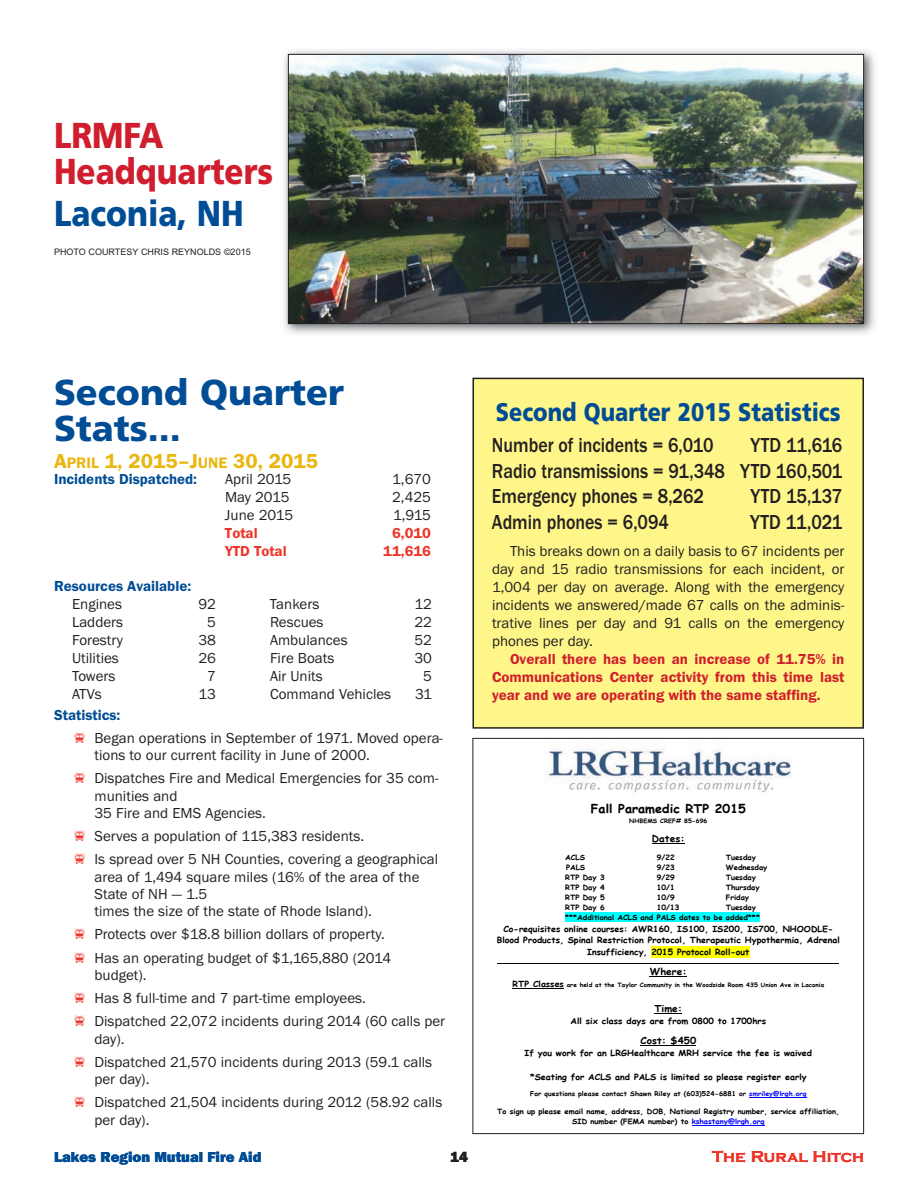
<style>
.page{position:relative;width:918px;height:1188px;background:#fff}
.page>*{position:absolute;margin:0;border:0;box-sizing:border-box;transform-origin:0 0}
.t1{font:900 36px/36px "Frutiger";color:#014d95}
.t2{font:900 36px/36px "Frutiger";color:#d01e2e;scale:.87 1}
.t3{font:900 36px "Frutiger";color:#014d95;scale:.87 1}
.t4{font:900 25.5px "Frutiger";color:#014d95;scale:.85 1}
.t5{font:500 21px/25.5px "Franklin Gothic";color:#231f20;text-align:justify;scale:.85 1}
.t6{font:21px "Franklin Gothic URW Dem";color:#eab610}
.t7{font:700 16.5px "Copperplate Gothic";color:#ee3529}
.t8{font:15px/23.2px "Franklin Gothic";color:#231f20}
.t9{font:15px/18px "Franklin Gothic URW Dem";color:#d01e2e;text-align:justify}
.t10{font:15px "Franklin Gothic URW Dem";color:#014d95}
.t11{font:15px "Franklin Gothic URW Hea";color:#014d95}
.t12{font:15px "Franklin Gothic URW Dem";color:#ee3529}
.t13{font:15px "Franklin Gothic URW Hea";color:#231f20}
.t14{font:700 12px "Comic Sans MS";color:#000;scale:1.06 1}
.t15{font:700 9.6px "Comic Sans MS";letter-spacing:.005em;color:#000;scale:1.06 1}
.t16{font:9px "Arial";color:#231f20}
.t17{font:700 8.4px/11.9px "Comic Sans MS";letter-spacing:.005em;color:#000;text-align:center;scale:1.06 1}
.t18{font:700 7.2px/10.2px "Comic Sans MS";color:#000;scale:1.06 1}
.t19{font:700 6.45px "Comic Sans MS";letter-spacing:.01em;color:#000;scale:1.06 1}
.t20{font:700 6px "Comic Sans MS";letter-spacing:.01em;color:#000;scale:1.06 1}
.s1{font-size:15.75px}
.s2{font-size:8.4px}
.s3{color:#00f}
</style>
<div class="page">
<img style="left:284px;top:50px;width:591px;height:284px">
<img style="left:290px;top:56px;width:572px;height:266px">
<div style="left:288px;top:54px;width:576px;height:270px;border:1px solid #231f20"></div>
<div style="left:473px;top:378px;width:390px;height:350px;background:#fff689"></div>
<div style="left:472px;top:378px;width:392px;height:351px;border:2px solid #231f20"></div>
<hr style="left:652px;top:844px;width:33px;height:1px;background:#000">
<div style="left:565px;top:912px;width:195px;height:10px;background:#0ff"></div>
<div style="left:651px;top:946px;width:99px;height:12px;background:#ff0"></div>
<hr style="left:498px;top:964px;width:341px;height:1px;background:#000">
<hr style="left:650px;top:977px;width:37px;height:1px;background:#000">
<hr style="left:513px;top:989px;width:51px;height:1px;background:#000">
<hr style="left:640px;top:1046px;width:56px;height:1px;background:#000">
<hr style="left:749px;top:1097px;width:58px;height:1px;background:#00f">
<hr style="left:692px;top:1125px;width:72px;height:1px;background:#00f">
<img style="left:546px;top:743px;width:246px;height:50px">
<div style="left:472px;top:738px;width:392px;height:396px;border:1px solid #231f20"></div>
<h1 class="t2" style="left:54px;top:120px;width:254px">LRMFA<br>Headquarters</h1>
<h1 class="t3" style="left:54px;top:199px;width:220px">Laconia, NH</h1>
<p class="t16" style="left:54px;top:247px;width:198px">PHOTO COURTESY CHRIS REYNOLDS ©2015</p>
<h1 class="t1" style="left:54px;top:377px;width:292px">Second Quarter<br>Stats...</h1>
<h3 class="t6" style="left:54px;top:448px;width:266px">A<span class="s1">PRIL</span> 1, 2015–J<span class="s1">UNE</span> 30, 2015</h3>
<p class="t10" style="left:54px;top:470px;width:145px">Incidents Dispatched:</p>
<p class="t8" style="left:225px;top:467px;width:68px">April 2015</p>
<p class="t8" style="left:392px;top:467px;width:40px">1,670</p>
<p class="t8" style="left:225px;top:485px;width:66px">May 2015</p>
<p class="t8" style="left:392px;top:485px;width:40px">2,425</p>
<p class="t8" style="left:225px;top:503px;width:70px">June 2015</p>
<p class="t8" style="left:393px;top:503px;width:39px">1,915</p>
<p class="t12" style="left:225px;top:524px;width:34px">Total</p>
<p class="t12" style="left:392px;top:524px;width:41px">6,010</p>
<p class="t12" style="left:225px;top:542px;width:63px">YTD Total</p>
<p class="t12" style="left:383px;top:542px;width:49px">11,616</p>
<p class="t10" style="left:54px;top:577px;width:139px">Resources Available:</p>
<p class="t8" style="left:72px;top:592px;width:52px">Engines</p>
<p class="t8" style="left:198px;top:592px;width:19px">92</p>
<p class="t8" style="left:270px;top:592px;width:51px">Tankers</p>
<p class="t8" style="left:414px;top:592px;width:19px">12</p>
<p class="t8" style="left:72px;top:610px;width:53px">Ladders</p>
<p class="t8" style="left:207px;top:610px;width:10px">5</p>
<p class="t8" style="left:270px;top:610px;width:55px">Rescues</p>
<p class="t8" style="left:414px;top:610px;width:19px">22</p>
<p class="t8" style="left:72px;top:628px;width:53px">Forestry</p>
<p class="t8" style="left:198px;top:628px;width:19px">38</p>
<p class="t8" style="left:270px;top:628px;width:79px">Ambulances</p>
<p class="t8" style="left:414px;top:628px;width:19px">52</p>
<p class="t8" style="left:72px;top:646px;width:48px">Utilities</p>
<p class="t8" style="left:198px;top:646px;width:19px">26</p>
<p class="t8" style="left:270px;top:646px;width:66px">Fire Boats</p>
<p class="t8" style="left:414px;top:646px;width:19px">30</p>
<p class="t8" style="left:72px;top:664px;width:45px">Towers</p>
<p class="t8" style="left:207px;top:664px;width:10px">7</p>
<p class="t8" style="left:270px;top:664px;width:54px">Air Units</p>
<p class="t8" style="left:423px;top:664px;width:10px">5</p>
<p class="t8" style="left:72px;top:682px;width:31px">ATVs</p>
<p class="t8" style="left:199px;top:682px;width:19px">13</p>
<p class="t8" style="left:270px;top:682px;width:123px">Command Vehicles</p>
<p class="t8" style="left:415px;top:682px;width:18px">31</p>
<p class="t10" style="left:54px;top:706px;width:68px">Statistics:</p>
<p class="t8" style="left:95px;top:729px;width:350px;line-height:17.2px">Began operations in September of 1971. Moved opera&shy;tions to our current facility in June of 2000.</p>
<p class="t8" style="left:95px;top:770px;width:346px;line-height:17.2px">Dispatches Fire and Medical Emergencies for 35 com&shy;munities and<br>35 Fire and EMS Agencies.</p>
<p class="t8" style="left:95px;top:824px;width:345px">Serves a population of 115,383 residents.<br>Is spread over 5 NH Counties, covering a geographical</p>
<p class="t8" style="left:95px;top:868px;width:326px;line-height:17.2px">area of 1,494 square miles (16% of the area of the<br>State of NH — 1.5<br>times the size of the state of Rhode Island).</p>
<p class="t8" style="left:95px;top:923px;width:298px">Protects over $18.8 billion dollars of property.<br>Has an operating budget of $1,165,880 (2014</p>
<p class="t8" style="left:95px;top:963px;width:352px">budget).<br>Has 8 full-time and 7 part-time employees.<br>Dispatched 22,072 incidents during 2014 (60 calls per</p>
<p class="t8" style="left:95px;top:1027px;width:339px">day).<br>Dispatched 21,570 incidents during 2013 (59.1 calls</p>
<p class="t8" style="left:95px;top:1067px;width:349px">per day).<br>Dispatched 21,504 incidents during 2012 (58.92 calls</p>
<p class="t8" style="left:95px;top:1108px;width:56px">per day).</p>
<h2 class="t4" style="left:496px;top:402px;width:407px">Second Quarter 2015 Statistics</h2>
<h3 class="t5" style="left:492px;top:432px;width:262px">Number of incidents = 6,010</h3>
<h3 class="t5" style="left:492px;top:432px;width:414px;text-indent:258px">YTD 11,616<br>Radio transmissions = 91,348 YTD 160,501<br>Emergency phones = 8,262</h3>
<h3 class="t5" style="left:750px;top:483px;width:110px">YTD 15,137</h3>
<h3 class="t5" style="left:492px;top:509px;width:210px">Admin phones = 6,094</h3>
<h3 class="t5" style="left:750px;top:509px;width:110px">YTD 11,021</h3>
<p class="t8" style="left:492px;top:542px;width:354px;line-height:18px;text-align:justify;text-indent:18px">This breaks down on a daily basis to 67 incidents per day and 15 radio transmissions for each incident, or 1,004 per day on average. Along with the emergency incidents we an swered/made 67 calls on the adminis&shy;trative lines per day and 91 calls on the emergency phones per day.</p>
<p class="t9" style="left:492px;top:650px;width:354px;text-indent:18px">Overall there has been an increase of 11.75% in Communications Center activity from this time last year and we are operating with the same staffing.</p>
<p class="t14" style="left:591px;top:800px;width:148px">Fall Paramedic RTP 2015</p>
<p class="t20" style="left:629px;top:816px;width:75px">NHBEMS CREF# 85-696</p>
<p class="t15" style="left:652px;top:831px;width:33px">Dates:</p>
<p class="t18" style="left:565px;top:852px;width:20px">ACLS</p>
<p class="t18" style="left:657px;top:852px;width:18px">9/22</p>
<p class="t18" style="left:726px;top:852px;width:30px">Tuesday</p>
<p class="t18" style="left:566px;top:862px;width:20px">PALS</p>
<p class="t18" style="left:657px;top:862px;width:18px">9/23</p>
<p class="t18" style="left:726px;top:862px;width:41px">Wednesday</p>
<p class="t18" style="left:565px;top:872px;width:39px">RTP Day 3</p>
<p class="t18" style="left:657px;top:872px;width:18px">9/29</p>
<p class="t18" style="left:726px;top:872px;width:30px">Tuesday</p>
<p class="t18" style="left:565px;top:882px;width:39px">RTP Day 4</p>
<p class="t18" style="left:657px;top:882px;width:18px">10/1</p>
<p class="t18" style="left:726px;top:882px;width:34px">Thursday</p>
<p class="t18" style="left:565px;top:892px;width:39px">RTP Day 5</p>
<p class="t18" style="left:657px;top:892px;width:18px">10/9</p>
<p class="t18" style="left:726px;top:892px;width:24px">Friday</p>
<p class="t18" style="left:565px;top:902px;width:39px">RTP Day 6</p>
<p class="t18" style="left:657px;top:902px;width:23px">10/13</p>
<p class="t18" style="left:565px;top:902px;width:185px;text-indent:161px">Tuesday ***Additional ACLS and PALS dates to be added***</p>
<p class="t17" style="left:497px;top:922px;width:325px">Co-requisites online courses: AWR160, IS100, IS200, IS700, NHOODLE-<br>Blood Products, Spinal Restriction Protocol, Therapeutic Hypothermia, Adrenal<br>Insufficiency, 2015 Protocol Roll-out</p>
<p class="t15" style="left:650px;top:964px;width:37px">Where:</p>
<p class="t20" style="left:513px;top:980px;width:296px"><span class="s2">RTP Classes</span> are held at the Taylor Community in the Woodside Room 435 Union Ave in Laconia</p>
<p class="t15" style="left:654px;top:1001px;width:28px">Time:</p>
<p class="t17" style="left:571px;top:1015px;width:186px">All six class days are from 0800 to 1700hrs</p>
<p class="t15" style="left:640px;top:1033px;width:54px">Cost: $450</p>
<p class="t17" style="left:525px;top:1047px;width:273px">If you work for an LRGHealthcare MRH service the fee is waived</p>
<p class="t17" style="left:530px;top:1070px;width:262px">*Seating for ACLS and PALS is limited so please register early</p>
<p class="t19" style="left:530px;top:1089px;width:262px">For questions please contact Shawn Riley at (603)524-6881 or <span class="s3">smriley@lrgh.org</span></p>
<p class="t18" style="left:497px;top:1106px;width:325px;text-align:center">To sign up please email name, address, DOB, National Registry number, service affiliation,<br>SID number (FEMA number) to <span class="s3">kshastany@lrgh.org</span></p>
<p class="t11" style="left:54px;top:1148px;width:209px">Lakes Region Mutual Fire Aid</p>
<p class="t13" style="left:450px;top:1148px;width:19px">14</p>
<p class="t7" style="left:712px;top:1147px;width:153px">The Rural Hitch</p>
</div>
